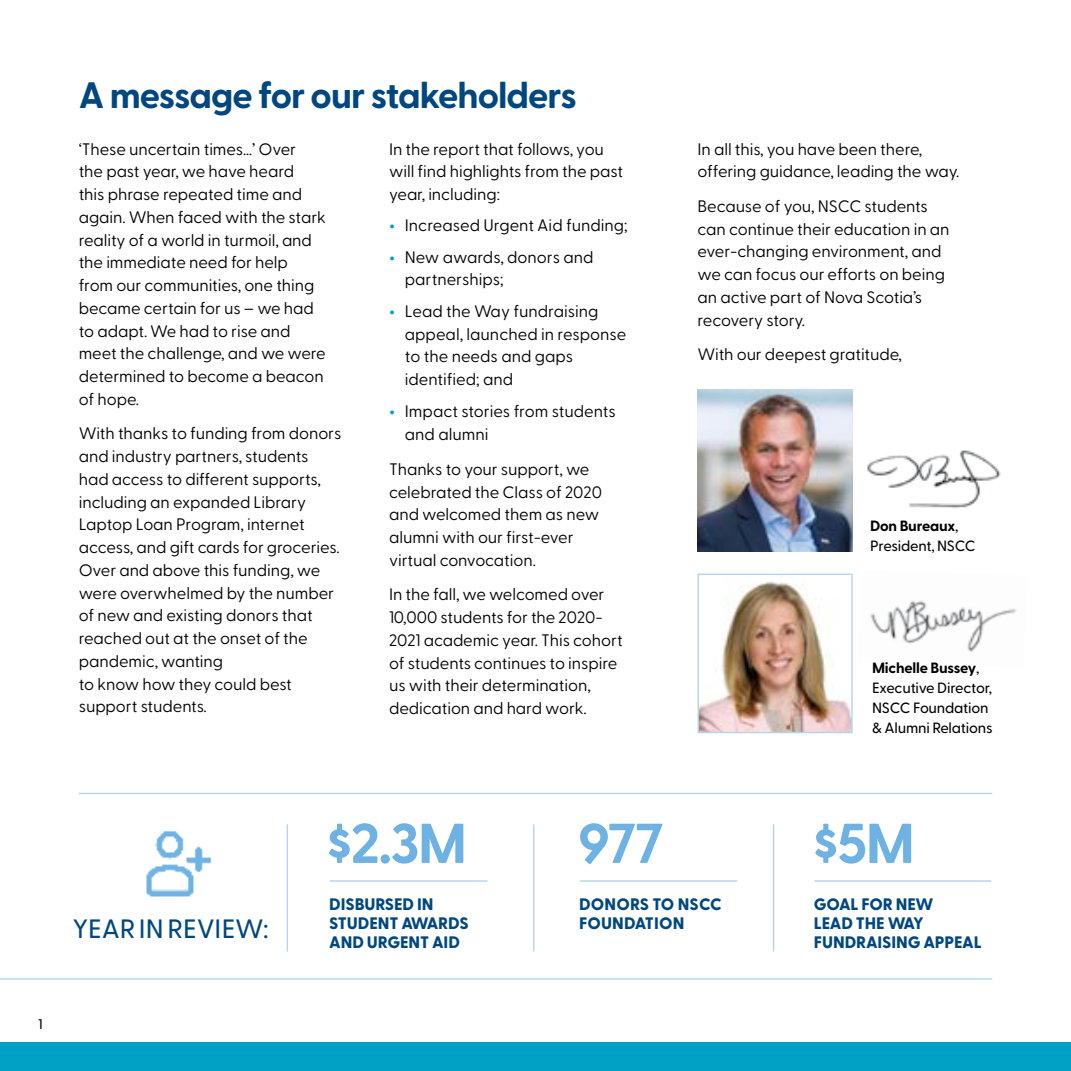
<style>
.page{position:relative;width:1071px;height:1071px;background:#fff}
.page>*{position:absolute;margin:0;border:0;box-sizing:border-box;transform-origin:0 0}
.t1{font:700 56px "Greycliff CF";letter-spacing:-.03em;color:#6db2e2}
._2021_Heads{font:700 36.75px "Greycliff CF";letter-spacing:-.03em;color:#004780}
.t2{font:500 26.6px "Greycliff CF";letter-spacing:-.01em;color:#004780}
._2021_Body{font:16.62px/22.8px "Greycliff CF";letter-spacing:-.005em;color:#000}
._2021_Body_Bullet{font:16.62px/22.8px "Greycliff CF";color:#000}
.t3{font:800 16.62px/19.2px "Greycliff CF";letter-spacing:-.005em;color:#004780}
.CFS_Body{font:500 14.88px/20.1px "Greycliff CF";letter-spacing:-.015em;color:#000}
.CFS_Body-2{font:700 14.88px "Greycliff CF";letter-spacing:-.015em;color:#000}
.t4{font:500 14px "Greycliff CF";color:#000}
.s1{font-weight:800;color:#00a1c5}
.s2{font-weight:500}
</style>
<div class="page">
<div style="left:0;top:1042px;width:1071px;height:29px;background:#00a1c5"></div>
<img style="left:867px;top:450px;width:134px;height:59px">
<img style="left:870px;top:600px;width:147px;height:52px">
<hr style="left:0;top:978px;width:992px;height:2px;background:#b5d3ef">
<hr style="left:79px;top:793px;width:913px;height:1px;background:#b5d3ef">
<img style="left:698px;top:390px;width:155px;height:161px">
<img style="left:700px;top:580px;width:151px;height:151px">
<div style="left:698px;top:574px;width:155px;height:159px;border:1px solid #b5d3ef"></div>
<hr style="left:330px;top:880px;width:157px;height:2px;background:#b5d3ef">
<hr style="left:580px;top:880px;width:157px;height:2px;background:#b5d3ef">
<hr style="left:814px;top:880px;width:177px;height:2px;background:#b5d3ef">
<hr style="left:533px;top:824px;width:1px;height:127px;background:#b5d3ef">
<hr style="left:287px;top:824px;width:1px;height:127px;background:#b5d3ef">
<hr style="left:773px;top:824px;width:1px;height:127px;background:#b5d3ef">
<img style="left:146px;top:831px;width:66px;height:66px">
<p class="_2021_Heads" style="left:79px;top:73px;width:500px">A message for our stakeholders</p>
<p class="_2021_Body" style="left:79px;top:138px;width:249px">‘These uncertain times…’ Over<br>the past year, we have heard<br>this phrase repeated time and again. When faced with the stark reality of a world in turmoil, and the immediate need for help from our communities, one thing became certain for us – we had to adapt. We had to rise and meet the challenge, and we were determined to become a beacon of hope.</p>
<p class="_2021_Body" style="left:79px;top:422px;width:264px">With thanks to funding from donors and industry partners, students had access to different supports, including an expanded Library<br>Laptop Loan Program, internet access, and gift cards for groceries.<br>Over and above this funding, we were overwhelmed by the number of new and existing donors that reached out at the onset of the pandemic, wanting<br>to know how they could best support students.</p>
<p class="_2021_Body" style="left:389px;top:138px;width:236px">In the report that follows, you will find highlights from the past year, including:</p>
<p class="_2021_Body_Bullet" style="left:389px;top:214px;width:240px"><span class="s1">•</span> Increased Urgent Aid funding;</p>
<p class="_2021_Body_Bullet" style="left:405px;top:246px;width:190px;text-indent:-16px"><span class="s1">•</span> New awards, donors and partnerships;</p>
<p class="_2021_Body_Bullet" style="left:405px;top:300px;width:223px;text-indent:-16px"><span class="s1">•</span> Lead the Way fundraising appeal, launched in response to the needs and gaps identified; and</p>
<p class="_2021_Body_Bullet" style="left:405px;top:400px;width:212px;text-indent:-16px"><span class="s1">•</span> Impact stories from students and alumni</p>
<p class="_2021_Body" style="left:389px;top:458px;width:214px">Thanks to your support, we celebrated the Class of 2020 and welcomed them as new alumni with our first-ever virtual convocation.</p>
<p class="_2021_Body" style="left:389px;top:583px;width:235px">In the fall, we welcomed over<br>10,000 students for the 2020-<br>2021 academic year. This cohort of students continues to inspire us with their determination, dedication and hard work.</p>
<p class="_2021_Body" style="left:698px;top:138px;width:263px">In all this, you have been there, offering guidance, leading the way.</p>
<p class="_2021_Body" style="left:698px;top:195px;width:254px">Because of you, NSCC students can continue their education in an ever-changing environment, and we can focus our efforts on being an active part of Nova Scotia’s recovery story.</p>
<p class="_2021_Body" style="left:698px;top:343px;width:206px">With our deepest gratitude,</p>
<p class="CFS_Body-2" style="left:870px;top:517px;width:90px">Don Bureaux<span class="s2">,</span></p>
<p class="CFS_Body" style="left:870px;top:536px;width:107px">President, NSCC</p>
<p class="CFS_Body-2" style="left:872px;top:659px;width:109px">Michelle Bussey<span class="s2">,</span></p>
<p class="CFS_Body" style="left:872px;top:678px;width:122px">Executive Director,<br>NSCC Foundation &amp; Alumni Relations</p>
<p class="t2" style="left:73px;top:913px;width:197px">YEAR IN REVIEW:</p>
<p class="t4" style="left:38px;top:1016px;width:6px">1</p>
<p class="t1" style="left:326px;top:810px;width:142px">$2.3M</p>
<p class="t3" style="left:329px;top:895px;width:141px">DISBURSED IN<br>STUDENT AWARDS<br>AND URGENT AID</p>
<p class="t1" style="left:578px;top:810px;width:87px">977</p>
<p class="t3" style="left:579px;top:895px;width:144px">DONORS TO NSCC<br>FOUNDATION</p>
<p class="t1" style="left:813px;top:810px;width:104px">$5M</p>
<p class="t3" style="left:814px;top:895px;width:169px">GOAL FOR NEW<br>LEAD THE WAY<br>FUNDRAISING APPEAL</p>
</div>
